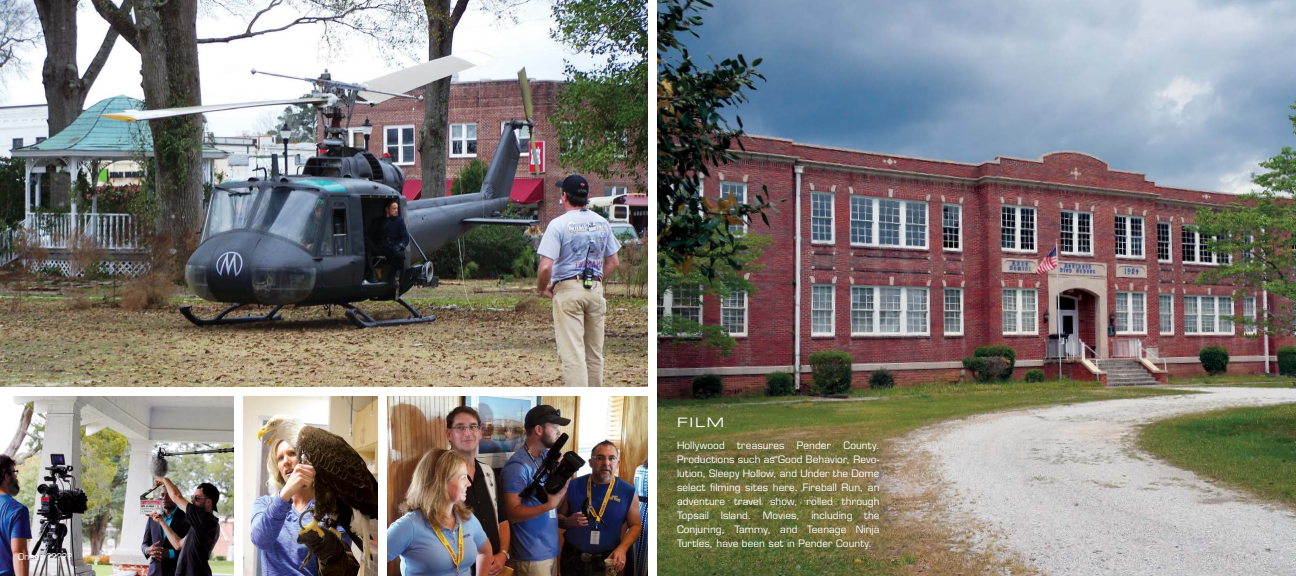
<style>
.page{position:relative;width:1296px;height:576px;background:#fff}
.page>*{position:absolute;margin:0;border:0;box-sizing:border-box;transform-origin:0 0}
.t1{font:13px "Eurostile LT Std Ex 2";color:#fff}
.t2{font:10px/14px "Eurostile LT Std";letter-spacing:.005em;color:#fff;text-align:justify}
.t3{font:9px "Eurostile LT Std";letter-spacing:.015em;color:#fff}
</style>
<div class="page">
<img style="left:0;top:396px;width:234px;height:180px">
<img style="left:0;top:0;width:648px;height:387px">
<img style="left:657px;top:0;width:639px;height:576px">
<img style="left:387px;top:396px;width:261px;height:180px">
<img style="left:243px;top:396px;width:135px;height:180px">
<p class="t3" style="left:18px;top:551px;width:56px">Onset ?????</p>
<h1 class="t1" style="left:677px;top:414px;width:49px">FILM</h1>
<p class="t2" style="left:677px;top:439px;width:204px">Hollywood treasures Pender County.<br>Productions such as Good Behavior, Revo&shy;lution, Sleepy Hollow, and Under the Dome select filming sites here. Fireball Run, an adventure travel show, rolled through Topsail Island. Movies, including the Conjuring, Tammy, and Teenage Ninja Turtles, have been set in Pender County.</p>
</div>
